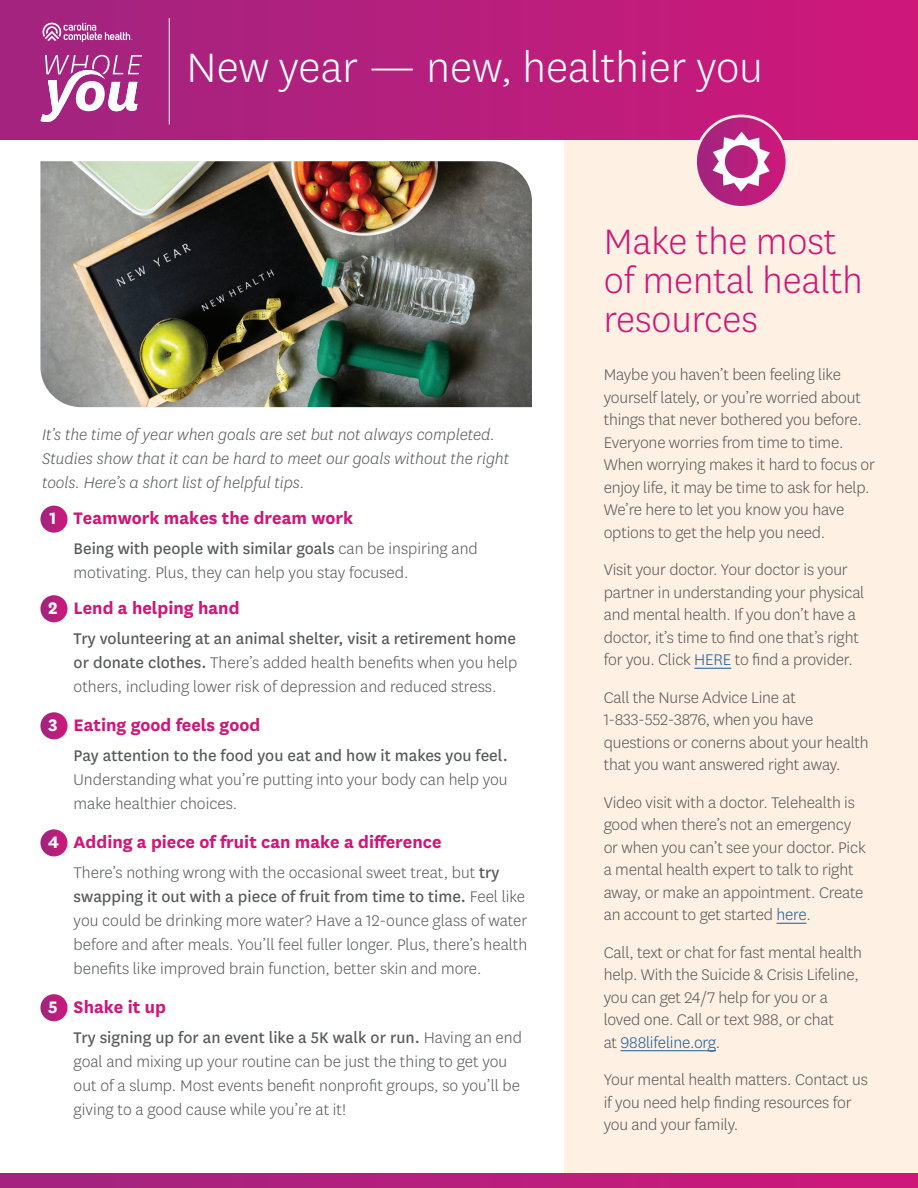
<style>
.page{position:relative;width:918px;height:1188px;background:#fff}
.page>*{position:absolute;margin:0;border:0;box-sizing:border-box;transform-origin:0 0}
.t1{font:300 48px "Centene Sans";color:#fff}
.t2{font:300 41.25px/39px "Centene Sans";color:#cf1679}
.t3{font:700 19.5px "Centene Sans";color:#cf1679}
.t4{font:300 18px/22.5px "Centene Sans";letter-spacing:-.01em;color:#57585a}
.t5{font:italic 300 18px/24px "Centene Sans";color:#57585a}
.t6{font:18px "Centene Sans";color:#57585a}
.s1{color:#fff}
.s2{font-weight:400}
.s3{color:#175d9e}
</style>
<div class="page">
<svg style="left:40px;top:994px;width:28px;height:27px"></svg>
<svg style="left:40px;top:829px;width:28px;height:27px"></svg>
<svg style="left:40px;top:712px;width:28px;height:27px"></svg>
<svg style="left:40px;top:595px;width:28px;height:27px"></svg>
<svg style="left:40px;top:506px;width:28px;height:27px"></svg>
<div style="left:565px;top:139px;width:353px;height:1034px;background:#fef0e2"></div>
<div style="left:0;top:0;width:918px;height:139px;background:linear-gradient(to right,#a02580,#ce187a)"></div>
<svg style="left:40px;top:55px;width:102px;height:67px"></svg>
<hr style="left:169px;top:18px;width:1px;height:106px;background:#fff">
<svg style="left:42px;top:23px;width:90px;height:19px;background:#bc5ea1"></svg>
<hr style="left:694px;top:668px;width:37px;height:1px;background:#175d9e">
<hr style="left:776px;top:923px;width:30px;height:1px;background:#175d9e">
<hr style="left:621px;top:1050px;width:95px;height:1px;background:#175d9e">
<svg style="left:0;top:1173px;width:918px;height:15px;background:#b71e7c"></svg>
<img style="left:40px;top:161px;width:492px;height:246px">
<svg style="left:696px;top:116px;width:91px;height:91px;background:#bc2d84"></svg>
<div style="left:694px;top:115px;width:94px;height:94px;border:3px solid #fef0e2;border-radius:50%"></div>
<svg style="left:713px;top:132px;width:57px;height:60px;background:#d06fab"></svg>
<h1 class="t1" style="left:186px;top:38px;width:578px">New year — new, healthier you</h1>
<p class="t5" style="left:42px;top:422px;width:469px">It’s the time of year when goals are set but not always completed.<br>Studies show that it can be hard to meet our goals without the right tools. Here’s a short list of helpful tips.</p>
<p class="t3" style="left:50px;top:505px;width:305px"><span class="s1">1</span> Teamwork makes the dream work</p>
<p class="t4" style="left:74px;top:536px;width:406px;line-height:24px"><span class="s2">Being with people with similar goals</span> can be inspiring and motivating. Plus, they can help you stay focused.</p>
<p class="t3" style="left:48px;top:595px;width:193px"><span class="s1">2</span> Lend a helping hand</p>
<p class="t4" style="left:74px;top:626px;width:445px;line-height:24px;text-align:justify"><span class="s2">Try volunteering at an animal shelter, visit a retirement home or donate clothes.</span> There’s added health benefits when you help others, including lower risk of depression and reduced stress.</p>
<p class="t3" style="left:48px;top:712px;width:214px"><span class="s1">3</span> Eating good feels good</p>
<p class="t6" style="left:74px;top:744px;width:436px">Pay attention to the food you eat and how it makes you feel.</p>
<p class="t4" style="left:74px;top:767px;width:436px;line-height:24px">Understanding what you’re putting into your body can help you make healthier choices.</p>
<p class="t3" style="left:48px;top:829px;width:395px"><span class="s1">4</span> Adding a piece of fruit can make a difference</p>
<p class="t4" style="left:74px;top:860px;width:455px;line-height:24px">There’s nothing wrong with the occasional sweet treat, but <span class="s2">try swapping it out with a piece of fruit from time to time.</span> Feel like you could be drinking more water? Have a 12-ounce glass of water before and after meals. You’ll feel fuller longer. Plus, there’s health benefits like improved brain function, better skin and more.</p>
<p class="t3" style="left:48px;top:994px;width:119px"><span class="s1">5</span> Shake it up</p>
<p class="t4" style="left:74px;top:1025px;width:450px;line-height:24px"><span class="s2">Try signing up for an event like a 5K walk or run.</span> Having an end goal and mixing up your routine can be just the thing to get you out of a slump. Most events benefit nonprofit groups, so you’ll be giving to a good cause while you’re at it!</p>
<h2 class="t2" style="left:604px;top:220px;width:261px">Make the most of mental health resources</h2>
<p class="t4" style="left:604px;top:363px;width:273px">Maybe you haven’t been feeling like yourself lately, or you’re worried about things that never bothered you before.<br>Everyone worries from time to time.<br>When worrying makes it hard to focus or enjoy life, it may be time to ask for help.<br>We’re here to let you know you have options to get the help you need.</p>
<p class="t4" style="left:604px;top:558px;width:262px">Visit your doctor. Your doctor is your partner in understanding your physical and mental health. If you don’t have a doctor, it’s time to find one that’s right for you. Click <span class="s3">HERE</span> to find a provider.</p>
<p class="t4" style="left:604px;top:685px;width:267px">Call the Nurse Advice Line at 1-833-552-3876, when you have questions or conerns about your health that you want answered right away.</p>
<p class="t4" style="left:604px;top:790px;width:264px">Video visit with a doctor. Telehealth is good when there’s not an emergency or when you can’t see your doctor. Pick a mental health expert to talk to right away, or make an appointment. Create an account to get started <span class="s3">here</span>.</p>
<p class="t4" style="left:604px;top:940px;width:260px">Call, text or chat for fast mental health help. With the Suicide &amp; Crisis Lifeline, you can get 24/7 help for you or a loved one. Call or text 988, or chat<br>at <span class="s3">988lifeline.org</span>.</p>
<p class="t4" style="left:604px;top:1068px;width:266px">Your mental health matters. Contact us if you need help finding resources for you and your family.</p>
</div>
